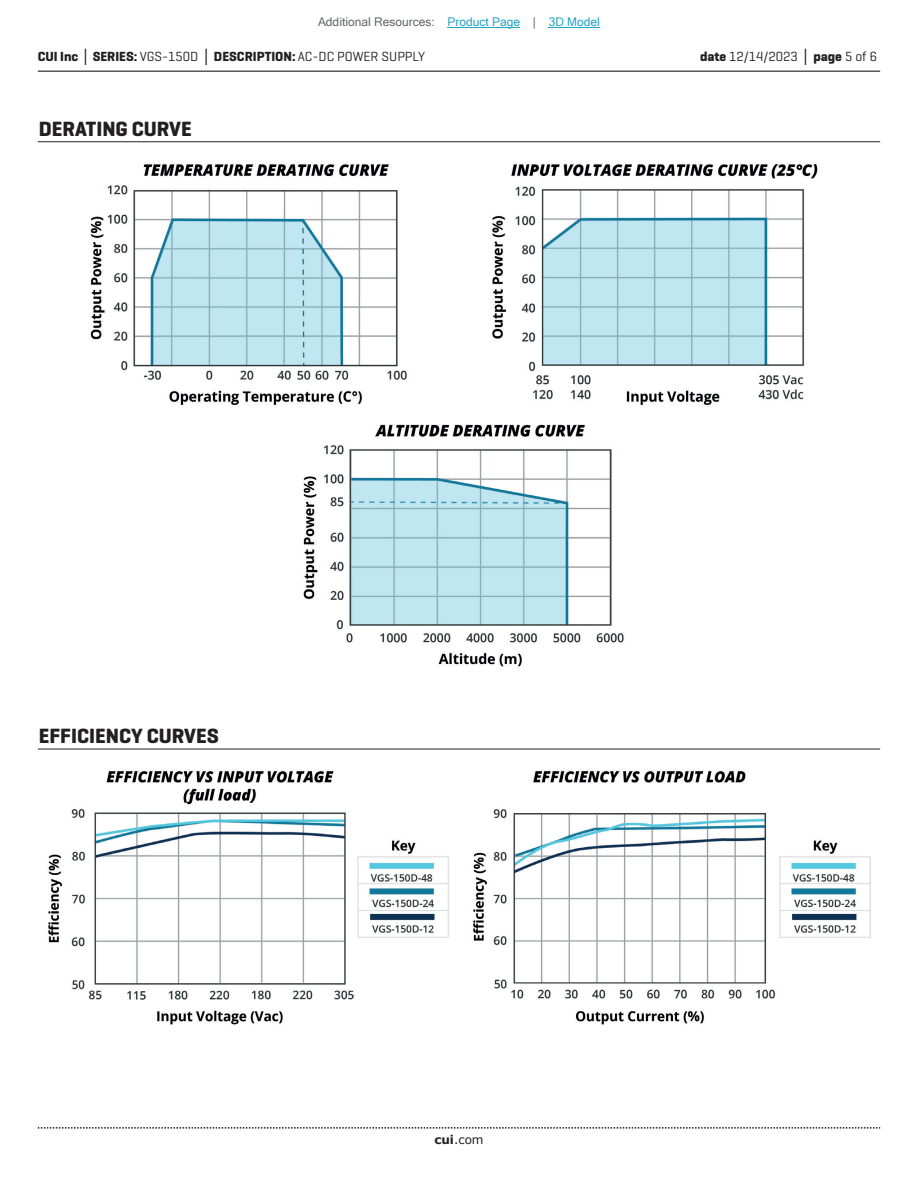
<style>
.page{position:relative;width:918px;height:1188px;background:#fff}
.page>*{position:absolute;margin:0;border:0;box-sizing:border-box;transform-origin:0 0}
.t1{font:700 21px "Geogrotesque";color:#231f20}
.t2{font:700 13.5px "Geogrotesque";color:#231f20}
.t3{font:13.5px "Geogrotesque";color:#231f20}
.t4{font:12px "Microsoft Sans Serif";color:#63676b}
.t5{font:12px "Verdana";color:#231f20}
.s1{color:#23a4c6}
.s2{font-family:"Verdana"}
.s3{font-weight:400}
.s4{font-weight:700}
.s5{font-family:"Verdana";font-weight:700}
</style>
<div class="page">
<hr style="left:38px;top:71px;width:842px;height:1px;background:#231f20">
<svg style="left:38px;top:1127px;width:842px;height:2px"></svg>
<hr style="left:38px;top:141px;width:842px;height:1px;background:#231f20">
<hr style="left:38px;top:749px;width:842px;height:1px;background:#231f20">
<img style="left:90px;top:164px;width:728px;height:503px">
<img style="left:48px;top:771px;width:822px;height:254px">
<hr style="left:448px;top:27px;width:72px;height:1px;background:#23a4c6">
<hr style="left:549px;top:27px;width:51px;height:1px;background:#23a4c6">
<p class="t4" style="left:318px;top:15px;width:283px">Additional Resources: <span class="s1">Product Page</span> | <span class="s1">3D Model</span></p>
<p class="t2" style="left:38px;top:48px;width:389px">CUI Inc <span class="s2">│</span> SERIES: <span class="s3">VGS-150D</span> <span class="s2">│</span> DESCRIPTION: <span class="s3">AC-DC POWER SUPPLY</span></p>
<p class="t3" style="left:700px;top:48px;width:179px"><span class="s4">date</span> 12/14/2023 <span class="s5">│</span> <span class="s4">page</span> 5 of 6</p>
<h1 class="t1" style="left:39px;top:116px;width:154px">DERATING CURVE</h1>
<h1 class="t1" style="left:39px;top:723px;width:181px">EFFICIENCY CURVES</h1>
<p class="t5" style="left:434px;top:1131px;width:51px"><span class="s4">cui</span>.com</p>
</div>
